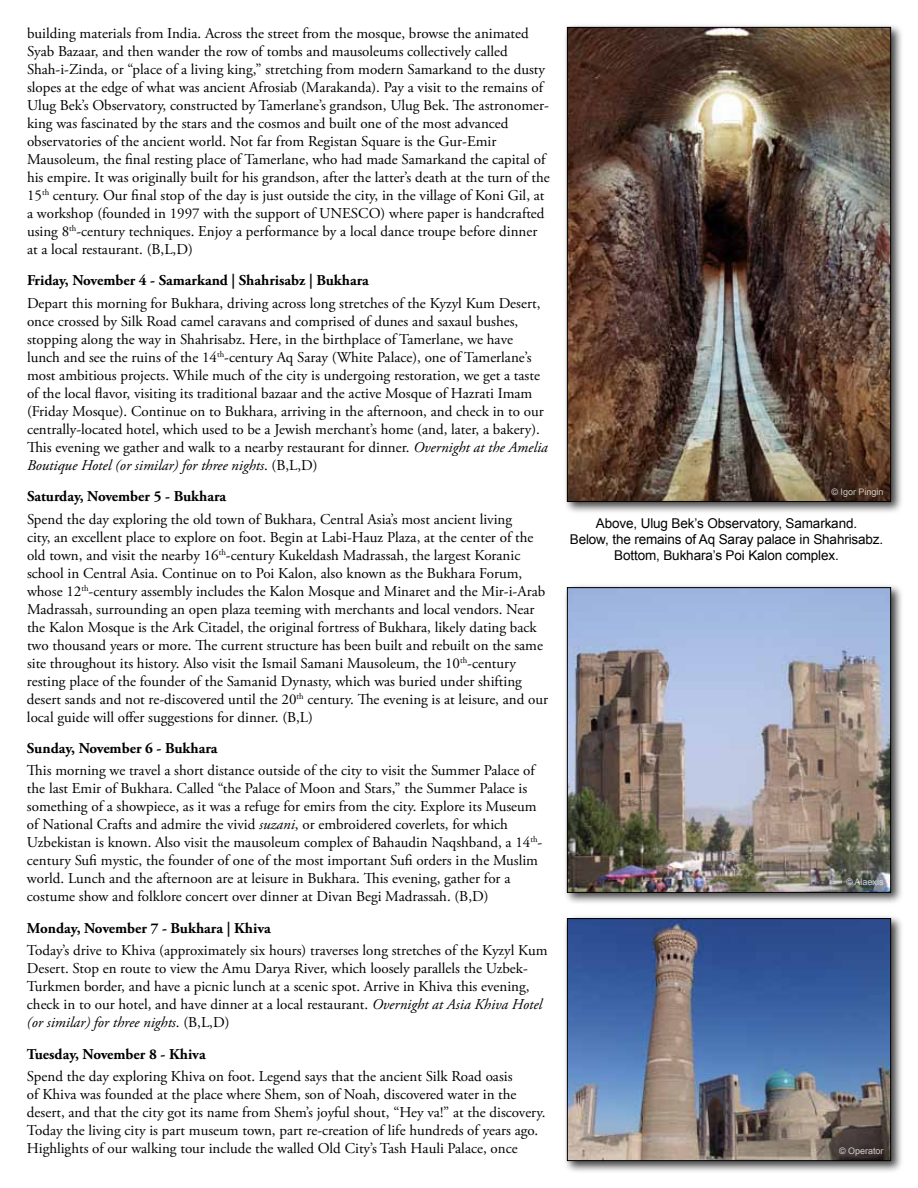
<style>
.page{position:relative;width:918px;height:1188px;background:#fff}
.page>*{position:absolute;margin:0;border:0;box-sizing:border-box;transform-origin:0 0}
.t1{font:15px/18px "Adobe Garamond Pro";color:#000}
.t2{font:700 15px "Adobe Garamond Pro";color:#000}
.t3{font:13.5px/16.2px "Arial";letter-spacing:-.01em;color:#000;text-align:center}
.t4{font:9px "Arial";color:#fff}
.s1{font-style:italic}
</style>
<div class="page">
<div style="left:563px;top:914px;width:340px;height:259px;background:#000;opacity:.75"></div>
<img style="left:569px;top:920px;width:320px;height:239px">
<div style="left:567px;top:918px;width:324px;height:243px;border:1px solid #000"></div>
<div style="left:563px;top:583px;width:340px;height:322px;background:#000;opacity:.75"></div>
<img style="left:569px;top:589px;width:320px;height:302px">
<div style="left:567px;top:587px;width:324px;height:306px;border:1px solid #000"></div>
<div style="left:563px;top:23px;width:340px;height:491px;background:#000;opacity:.75"></div>
<img style="left:569px;top:29px;width:320px;height:471px">
<div style="left:567px;top:27px;width:324px;height:475px;border:1px solid #000"></div>
<p class="t1" style="left:27px;top:25px;width:524px">building materials from India. Across the street from the mosque, browse the animated Syab Bazaar, and then wander the row of tombs and mausoleums collectively called Shah-i-Zinda, or “place of a living king,” stretching from modern Samarkand to the dusty slopes at the edge of what was ancient Afrosiab (Marakanda). Pay a visit to the remains of Ulug Bek’s Observatory, constructed by Tamerlane’s grandson, Ulug Bek. The astronomer&shy;king was fascinated by the stars and the cosmos and built one of the most advanced observatories of the ancient world. Not far from Registan Square is the Gur-Emir Mausoleum, the final resting place of Tamerlane, who had made Samarkand the capital of his empire. It was originally built for his grandson, after the latter’s death at the turn of the 15<sup>th</sup> century. Our final stop of the day is just outside the city, in the village of Koni Gil, at a workshop (founded in 1997 with the support of UNESCO) where paper is handcrafted using 8<sup>th</sup>-century techniques. Enjoy a performance by a local dance troupe before dinner at a local restaurant. (B,L,D)</p>
<p class="t2" style="left:27px;top:272px;width:343px">Friday, November 4 - Samarkand | Shahrisabz | Bukhara</p>
<p class="t1" style="left:27px;top:294px;width:522px">Depart this morning for Bukhara, driving across long stretches of the Kyzyl Kum Desert, once crossed by Silk Road camel caravans and comprised of dunes and saxaul bushes, stopping along the way in Shahrisabz. Here, in the birthplace of Tamerlane, we have lunch and see the ruins of the 14<sup>th</sup>-century Aq Saray (White Palace), one of Tamerlane’s most ambitious projects. While much of the city is undergoing restoration, we get a taste of the local flavor, visiting its traditional bazaar and the active Mosque of Hazrati Imam (Friday Mosque). Continue on to Bukhara, arriving in the afternoon, and check in to our centrally-located hotel, which used to be a Jewish merchant’s home (and, later, a bakery).<br>This evening we gather and walk to a nearby restaurant for dinner. <span class="s1">Overnight at the Amelia Boutique Hotel (or similar) for three nights</span>. (B,L,D)</p>
<p class="t2" style="left:27px;top:488px;width:201px">Saturday, November 5 - Bukhara</p>
<p class="t1" style="left:27px;top:510px;width:523px">Spend the day exploring the old town of Bukhara, Central Asia’s most ancient living<br>city, an excellent place to explore on foot. Begin at Labi-Hauz Plaza, at the center of the old town, and visit the nearby 16<sup>th</sup>-century Kukeldash Madrassah, the largest Koranic school in Central Asia. Continue on to Poi Kalon, also known as the Bukhara Forum, whose 12<sup>th</sup>-century assembly includes the Kalon Mosque and Minaret and the Mir-i-Arab Madrassah, surrounding an open plaza teeming with merchants and local vendors. Near the Kalon Mosque is the Ark Citadel, the original fortress of Bukhara, likely dating back two thousand years or more. The current structure has been built and rebuilt on the same site throughout its history. Also visit the Ismail Samani Mausoleum, the 10<sup>th</sup>-century resting place of the founder of the Samanid Dynasty, which was buried under shifting desert sands and not re-discovered until the 20<sup>th</sup> century. The evening is at leisure, and our local guide will offer suggestions for dinner. (B,L)</p>
<p class="t2" style="left:27px;top:740px;width:192px">Sunday, November 6 - Bukhara</p>
<p class="t1" style="left:27px;top:762px;width:517px">This morning we travel a short distance outside of the city to visit the Summer Palace of the last Emir of Bukhara. Called “the Palace of Moon and Stars,” the Summer Palace is something of a showpiece, as it was a refuge for emirs from the city. Explore its Museum of National Crafts and admire the vivid <span class="s1">suzani</span>, or embroidered coverlets, for which Uzbekistan is known. Also visit the mausoleum complex of Bahaudin Naqshband, a 14<sup>th&shy;</sup>century Sufi mystic, the founder of one of the most important Sufi orders in the Muslim world. Lunch and the afternoon are at leisure in Bukhara. This evening, gather for a costume show and folklore concert over dinner at Divan Begi Madrassah. (B,D)</p>
<p class="t2" style="left:27px;top:919px;width:245px">Monday, November 7 - Bukhara | Khiva</p>
<p class="t1" style="left:27px;top:942px;width:522px">Today’s drive to Khiva (approximately six hours) traverses long stretches of the Kyzyl Kum Desert. Stop en route to view the Amu Darya River, which loosely parallels the Uzbek-Turkmen border, and have a picnic lunch at a scenic spot. Arrive in Khiva this evening, check in to our hotel, and have dinner at a local restaurant. <span class="s1">Overnight at Asia Khiva Hotel (or similar) for three nights</span>. (B,L,D)</p>
<p class="t2" style="left:27px;top:1045px;width:180px">Tuesday, November 8 - Khiva</p>
<p class="t1" style="left:27px;top:1068px;width:520px">Spend the day exploring Khiva on foot. Legend says that the ancient Silk Road oasis<br>of Khiva was founded at the place where Shem, son of Noah, discovered water in the desert, and that the city got its name from Shem’s joyful shout, “Hey va!” at the discovery.<br>Today the living city is part museum town, part re-creation of life hundreds of years ago.<br>Highlights of our walking tour include the walled Old City’s Tash Hauli Palace, once</p>
<p class="t4" style="left:832px;top:485px;width:54px">© Igor Pingin</p>
<p class="t3" style="left:570px;top:515px;width:315px">Above, Ulug Bek’s Observatory, Samarkand.<br>Below, the remains of Aq Saray palace in Shahrisabz.<br>Bottom, Bukhara’s Poi Kalon complex.</p>
<p class="t4" style="left:846px;top:876px;width:39px">© Alaexis</p>
<p class="t4" style="left:839px;top:1145px;width:46px">© Operator</p>
</div>
